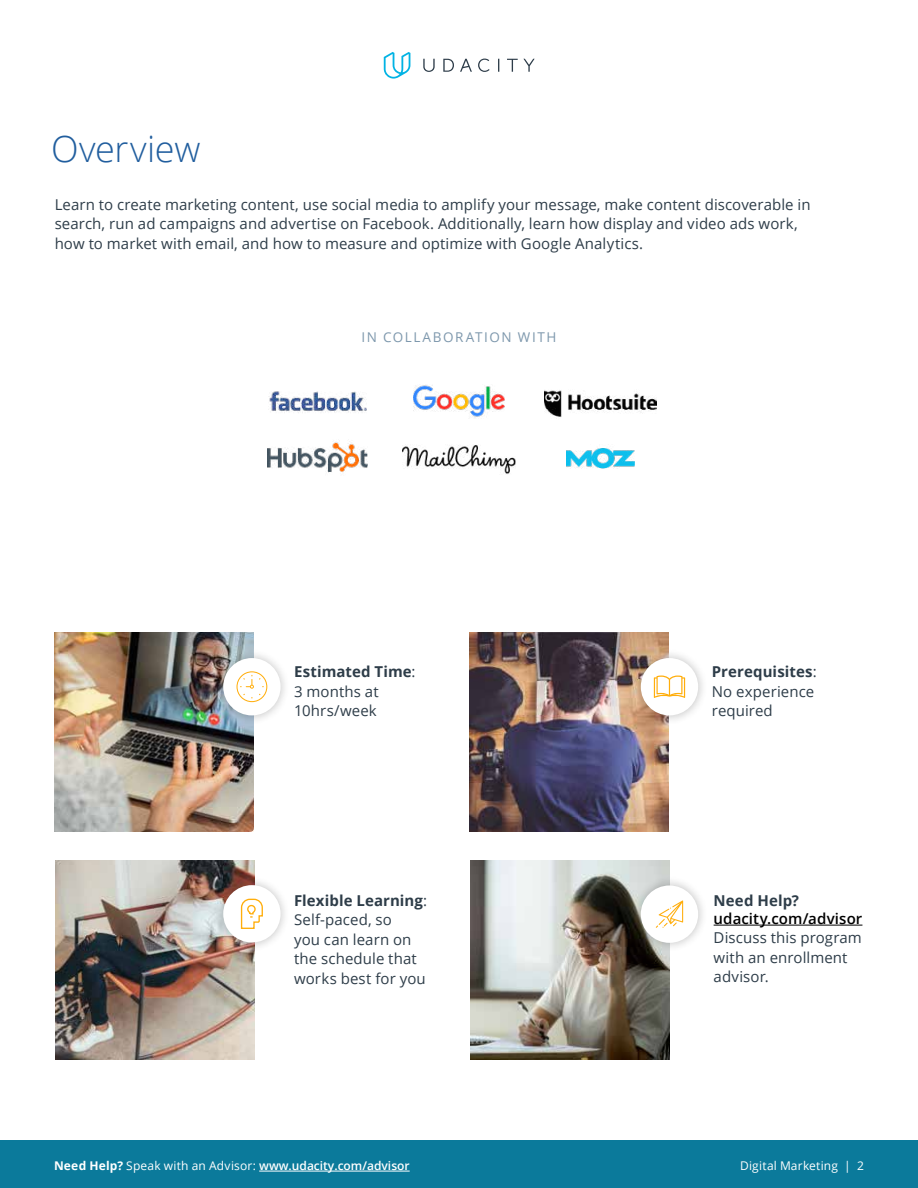
<style>
.page{position:relative;width:918px;height:1188px;background:#fff}
.page>*{position:absolute;margin:0;border:0;box-sizing:border-box;transform-origin:0 0}
.t1{font:300 36px "Open Sans";letter-spacing:-.005em;color:#215e9e}
.t2{font:15px/19.5px "Open Sans";letter-spacing:.005em;color:#2e3d49}
.t3{font:600 15px "Open Sans";letter-spacing:.01em;color:#000}
.t4{font:700 15px "Open Sans";letter-spacing:.01em;color:#2e3d49}
.t5{font:13.5px "Open Sans";letter-spacing:.115em;color:#7e98ad}
.t6{font:600 12px "Open Sans";color:#fff}
.t7{font:12px "Open Sans";letter-spacing:.015em;color:#fff}
.s1{font-weight:700}
.s2{font-weight:400}
</style>
<div class="page">
<div style="left:0;top:1140px;width:918px;height:48px;background:#0b7a9b"></div>
<hr style="left:259px;top:1171px;width:151px;height:1px;background:#fff">
<svg style="left:384px;top:52px;width:26px;height:27px"></svg>
<svg style="left:423px;top:59px;width:112px;height:13px"></svg>
<hr style="left:714px;top:925px;width:148px;height:1px;background:#000">
<img style="left:55px;top:632px;width:199px;height:200px">
<img style="left:470px;top:860px;width:199px;height:200px">
<img style="left:470px;top:632px;width:199px;height:200px">
<img style="left:55px;top:860px;width:200px;height:200px">
<div style="left:214px;top:648px;width:76px;height:77px;background:#000;opacity:.25"></div>
<div style="left:223px;top:658px;width:58px;height:57px;background:#fff;border-radius:50%"></div>
<svg style="left:237px;top:671px;width:30px;height:31px"></svg>
<div style="left:631px;top:648px;width:77px;height:77px;background:#000;opacity:.25"></div>
<div style="left:641px;top:658px;width:57px;height:57px;background:#fff;border-radius:50%"></div>
<svg style="left:654px;top:676px;width:31px;height:22px"></svg>
<div style="left:214px;top:875px;width:76px;height:77px;background:#000;opacity:.25"></div>
<div style="left:223px;top:885px;width:58px;height:58px;background:#fff;border-radius:50%"></div>
<svg style="left:240px;top:898px;width:23px;height:31px"></svg>
<img style="left:414px;top:385px;width:90px;height:33px">
<img style="left:544px;top:390px;width:113px;height:27px">
<img style="left:268px;top:441px;width:99px;height:32px">
<img style="left:567px;top:448px;width:67px;height:21px">
<img style="left:403px;top:445px;width:112px;height:29px">
<img style="left:269px;top:391px;width:98px;height:22px">
<div style="left:631px;top:876px;width:77px;height:76px;background:#000;opacity:.25"></div>
<div style="left:641px;top:885px;width:57px;height:58px;background:#fff;border-radius:50%"></div>
<svg style="left:656px;top:901px;width:27px;height:27px"></svg>
<h1 class="t1" style="left:51px;top:125px;width:151px">Overview</h1>
<p class="t2" style="left:55px;top:194px;width:757px">Learn to create marketing content, use social media to amplify your message, make content discoverable in search, run ad campaigns and advertise on Facebook. Additionally, learn how display and video ads work, how to market with email, and how to measure and optimize with Google Analytics.</p>
<p class="t5" style="left:361px;top:328px;width:197px">IN COLLABORATION WITH</p>
<p class="t2" style="left:294px;top:662px;width:123px"><span class="s1">Estimated Time</span>:<br>3 months at<br>10hrs/week</p>
<p class="t2" style="left:294px;top:890px;width:135px"><span class="s1">Flexible Learning</span>:<br>Self-paced, so<br>you can learn on the schedule that works best for you</p>
<p class="t2" style="left:712px;top:662px;width:106px"><span class="s1">Prerequisites</span>:<br>No experience required</p>
<p class="t4" style="left:714px;top:890px;width:87px">Need Help?</p>
<p class="t3" style="left:714px;top:908px;width:150px">udacity.com/advisor</p>
<p class="t2" style="left:714px;top:928px;width:150px">Discuss this program with an enrollment advisor.</p>
<p class="t6" style="left:54px;top:1158px;width:357px"><span class="s1">Need Help?</span> <span class="s2">Speak with an Advisor:</span> www.udacity.com/advisor</p>
<p class="t7" style="left:740px;top:1158px;width:125px">Digital Marketing | 2</p>
</div>
